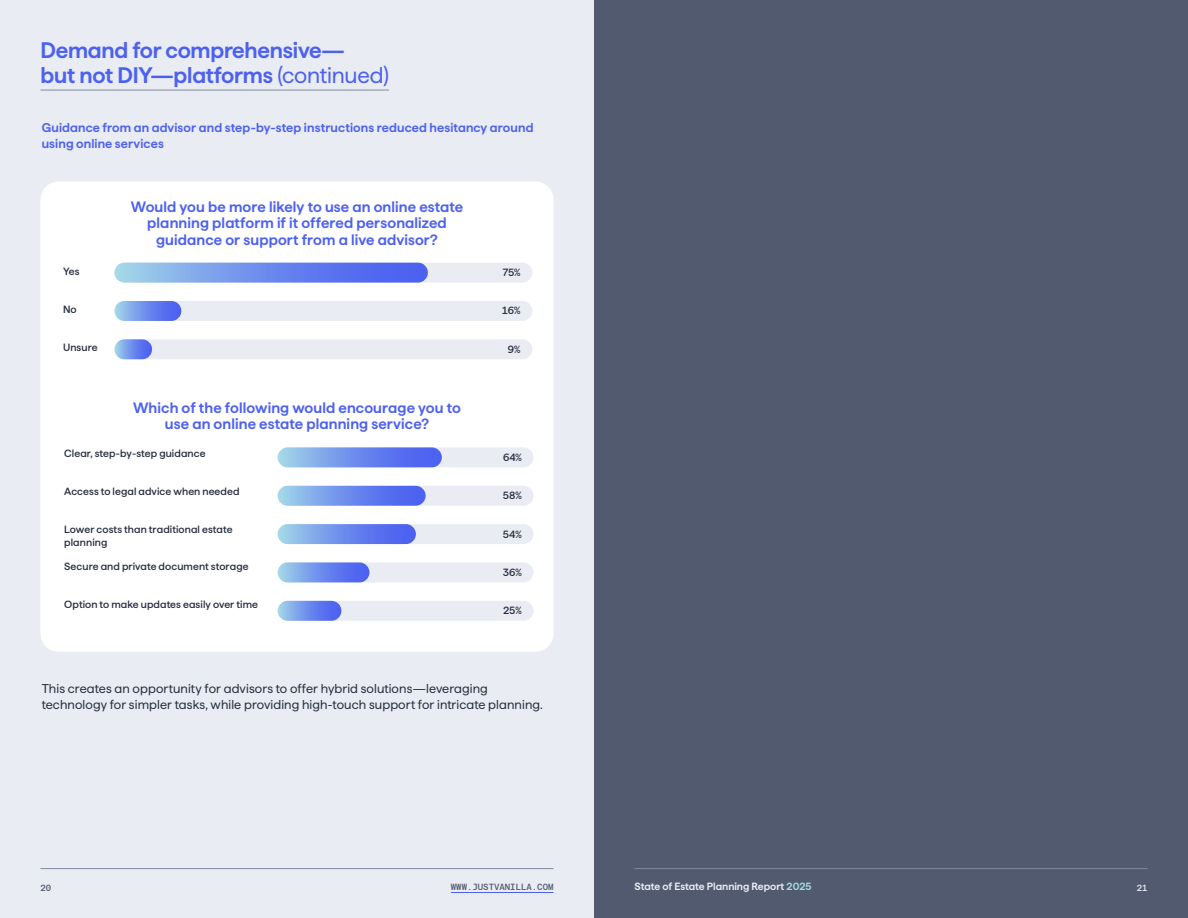
<style>
.page{position:relative;width:1188px;height:918px;background:#fff}
.page>*{position:absolute;margin:0;border:0;box-sizing:border-box;transform-origin:0 0}
.t1{font:600 22.5px/24.8px "Haffer";letter-spacing:-.01em;color:#4d61f0}
.t2{font:600 15px/16.5px "Haffer";letter-spacing:.01em;color:#4d61f0;text-align:center}
.t3{font:12.75px/16.5px "Haffer";letter-spacing:.005em;color:#282f41}
.t4{font:600 12.75px/16.5px "Haffer";letter-spacing:.01em;color:#4d61f0}
.t5{font:500 10.5px/13.5px "Haffer";letter-spacing:.01em;color:#282f41}
.t6{font:600 10.5px "Haffer";color:#e9ecf2}
.t7{font:500 10.5px "Matter Mono";letter-spacing:-.005em;color:#282f41}
.t8{font:500 9px "Matter Mono";color:#515a6f}
.t9{font:500 9px "Matter Mono";color:#e9ecf2}
.s1{font-weight:400}
.s2{color:#a4dae8}
</style>
<div class="page">
<div style="left:580px;top:0;width:608px;height:918px;background:#515a6f"></div>
<div style="left:0;top:0;width:594px;height:918px;background:#e9ecf2"></div>
<hr style="left:634px;top:868px;width:514px;height:1px;background:#808a9e">
<hr style="left:40px;top:868px;width:514px;height:1px;background:#808a9e">
<hr style="left:451px;top:892px;width:103px;height:1px;background:#4d61f0">
<hr style="left:40px;top:90px;width:349px;height:1px;background:#808a9e">
<div style="left:40px;top:182px;width:514px;height:470px;background:#fff;border-radius:18px"></div>
<div style="left:114px;top:263px;width:418px;height:20px;background:#e9ecf2;border-radius:10px"></div>
<div style="left:278px;top:447px;width:256px;height:20px;background:#e9ecf2;border-radius:10px"></div>
<div style="left:114px;top:263px;width:314px;height:20px;background:linear-gradient(to right,#9dcde9,#4252f1);border-radius:10px"></div>
<div style="left:278px;top:447px;width:164px;height:20px;background:linear-gradient(to right,#9ccce9,#4353f1);border-radius:10px"></div>
<div style="left:114px;top:301px;width:418px;height:20px;background:#e9ecf2;border-radius:10px"></div>
<div style="left:278px;top:486px;width:256px;height:20px;background:#e9ecf2;border-radius:10px"></div>
<div style="left:114px;top:301px;width:67px;height:20px;background:linear-gradient(to right,#9fcfe9,#4152f1);border-radius:10px"></div>
<div style="left:278px;top:486px;width:148px;height:20px;background:linear-gradient(to right,#9bcce9,#4454f1);border-radius:10px"></div>
<div style="left:114px;top:339px;width:418px;height:20px;background:#e9ecf2;border-radius:10px"></div>
<div style="left:278px;top:524px;width:256px;height:20px;background:#e9ecf2;border-radius:10px"></div>
<div style="left:114px;top:339px;width:38px;height:20px;background:linear-gradient(to right,#a0d0e9,#4758f1);border-radius:10px"></div>
<div style="left:278px;top:524px;width:138px;height:20px;background:linear-gradient(to right,#9ccce9,#4353f1);border-radius:10px"></div>
<div style="left:278px;top:601px;width:256px;height:20px;background:#e9ecf2;border-radius:10px"></div>
<div style="left:278px;top:601px;width:63px;height:20px;background:linear-gradient(to right,#9ccce9,#4352f1);border-radius:10px"></div>
<div style="left:278px;top:562px;width:256px;height:20px;background:#e9ecf2;border-radius:10px"></div>
<div style="left:278px;top:562px;width:91px;height:20px;background:linear-gradient(to right,#9ccde9,#4251f1);border-radius:10px"></div>
<h1 class="t1" style="left:40px;top:35px;width:350px">Demand for comprehensive—<br>but not DIY—platforms <span class="s1">(continued)</span></h1>
<p class="t4" style="left:42px;top:118px;width:493px">Guidance from an advisor and step-by-step instructions reduced hesitancy around using online services</p>
<p class="t5" style="left:63px;top:264px;width:18px">Yes</p>
<p class="t5" style="left:63px;top:302px;width:15px">No</p>
<p class="t5" style="left:63px;top:339px;width:36px">Unsure</p>
<p class="t2" style="left:131px;top:197px;width:334px">Would you be more likely to use an online estate planning platform if it offered personalized guidance or support from a live advisor?</p>
<p class="t2" style="left:133px;top:398px;width:329px">Which of the following would encourage you to use an online estate planning service?</p>
<p class="t5" style="left:64px;top:446px;width:143px">Clear, step-by-step guidance</p>
<p class="t5" style="left:64px;top:483px;width:177px">Access to legal advice when needed</p>
<p class="t5" style="left:64px;top:521px;width:170px">Lower costs than traditional estate planning</p>
<p class="t5" style="left:64px;top:559px;width:186px">Secure and private document storage</p>
<p class="t5" style="left:64px;top:597px;width:195px">Option to make updates easily over time</p>
<p class="t7" style="left:503px;top:265px;width:20px">75%</p>
<p class="t7" style="left:502px;top:303px;width:20px">16%</p>
<p class="t7" style="left:508px;top:341px;width:14px">9%</p>
<p class="t7" style="left:503px;top:449px;width:20px">64%</p>
<p class="t7" style="left:503px;top:488px;width:20px">58%</p>
<p class="t7" style="left:503px;top:526px;width:20px">54%</p>
<p class="t7" style="left:503px;top:564px;width:21px">36%</p>
<p class="t7" style="left:503px;top:603px;width:20px">25%</p>
<p class="t3" style="left:42px;top:679px;width:503px">This creates an opportunity for advisors to offer hybrid solutions—leveraging technology for simpler tasks, while providing high-touch support for intricate planning.</p>
<p class="t8" style="left:41px;top:881px;width:12px">20</p>
<p class="t8" style="left:451px;top:880px;width:104px">WWW.JUSTVANILLA.COM</p>
<p class="t6" style="left:634px;top:878px;width:179px">State of Estate Planning Report <span class="s2">2025</span></p>
<p class="t9" style="left:1137px;top:881px;width:12px">21</p>
</div>
